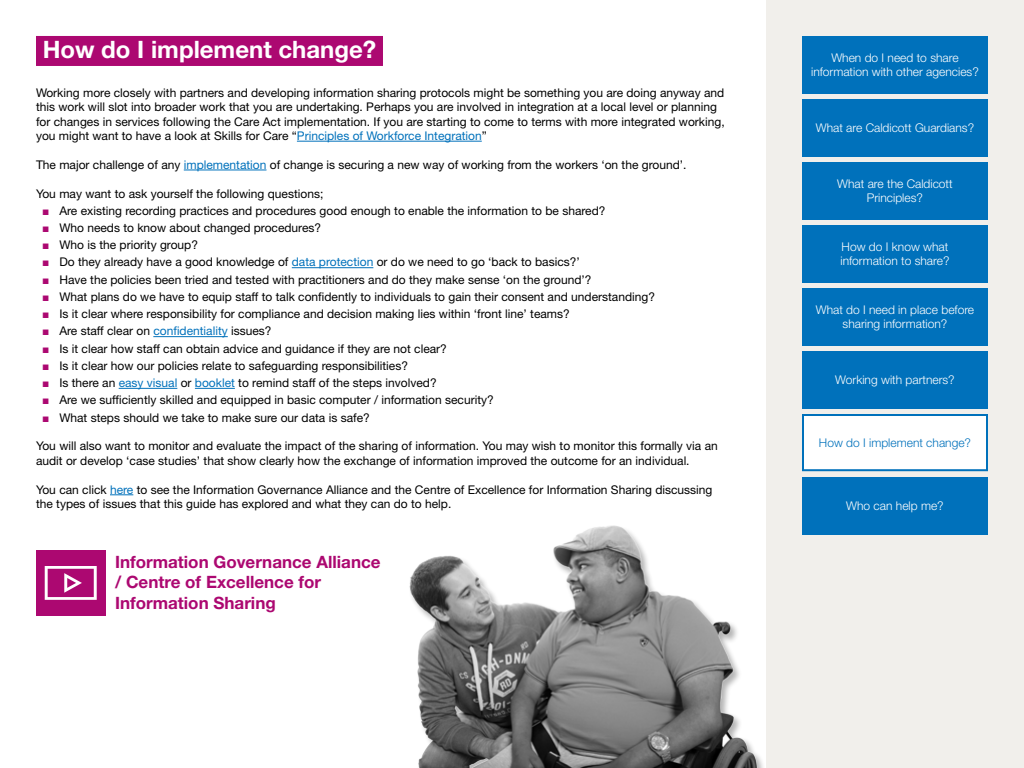
<style>
.page{position:relative;width:1024px;height:768px;background:#fff}
.page>*{position:absolute;margin:0;border:0;box-sizing:border-box;transform-origin:0 0}
.t1{font:700 24px "Helvetica Neue LT Std";color:#fff}
.t2{font:700 17px/20.4px "Helvetica Neue LT Std";color:#ac0871}
.t3{font:12px/14.4px "Helvetica Neue LT Std";color:#000}
.t4{font:300 12px/14.4px "Helvetica Neue LT Std";color:#fff;text-align:center}
.t5{font:300 12px "Helvetica Neue LT Std";color:#0071bb}
.s1{color:#0071bb}
.s2{font-family:"Times New Roman";color:#ac0871}
</style>
<div class="page">
<div style="left:766px;top:0;width:258px;height:768px;background:#f1efeb"></div>
<div style="left:802px;top:36px;width:186px;height:57px;background:#0071bb"></div>
<div style="left:802px;top:99px;width:186px;height:57px;background:#0071bb"></div>
<div style="left:802px;top:162px;width:186px;height:57px;background:#0071bb"></div>
<div style="left:802px;top:225px;width:186px;height:57px;background:#0071bb"></div>
<div style="left:802px;top:288px;width:186px;height:57px;background:#0071bb"></div>
<div style="left:802px;top:351px;width:186px;height:57px;background:#0071bb"></div>
<div style="left:803px;top:415px;width:184px;height:55px;background:#fff"></div>
<div style="left:802px;top:414px;width:186px;height:57px;border:2px solid #0071bb"></div>
<div style="left:802px;top:477px;width:186px;height:57px;background:#0071bb"></div>
<div style="left:36px;top:36px;width:347px;height:30px;background:#ac0871"></div>
<hr style="left:297px;top:141px;width:185px;height:1px;background:#0071bb">
<hr style="left:184px;top:170px;width:83px;height:1px;background:#0071bb">
<hr style="left:292px;top:267px;width:81px;height:1px;background:#0071bb">
<hr style="left:153px;top:336px;width:75px;height:1px;background:#0071bb">
<hr style="left:119px;top:388px;width:58px;height:1px;background:#0071bb">
<hr style="left:195px;top:388px;width:40px;height:1px;background:#0071bb">
<svg style="left:110px;top:495px;width:23px;height:1px"></svg>
<div style="left:36px;top:550px;width:69px;height:66px;background:#ac0871"></div>
<svg style="left:45px;top:566px;width:52px;height:34px"></svg>
<img style="left:409px;top:525px;width:354px;height:243px">
<h1 class="t1" style="left:43px;top:35px;width:335px">How do I implement change?</h1>
<p class="t3" style="left:36px;top:85px;width:690px">Working more closely with partners and developing information sharing protocols might be something you are doing anyway and this work will slot into broader work that you are undertaking. Perhaps you are involved in integration at a local level or planning for changes in services following the Care Act implementation. If you are starting to come to terms with more integrated working, you might want to have a look at Skills for Care “<span class="s1">Principles of Workforce Integration</span>”</p>
<p class="t3" style="left:36px;top:157px;width:652px">The major challenge of any <span class="s1">implementation</span> of change is securing a new way of working from the workers ‘on the ground’.</p>
<p class="t3" style="left:36px;top:186px;width:289px">You may want to ask yourself the following questions;</p>
<p class="t3" style="left:42px;top:203px;width:565px"><span class="s2">■</span> Are existing recording practices and procedures good enough to enable the information to be shared?</p>
<p class="t3" style="left:42px;top:220px;width:281px"><span class="s2">■</span> Who needs to know about changed procedures?</p>
<p class="t3" style="left:42px;top:238px;width:158px"><span class="s2">■</span> Who is the priority group?</p>
<p class="t3" style="left:42px;top:255px;width:539px"><span class="s2">■</span> Do they already have a good knowledge of <span class="s1">data protection</span> or do we need to go ‘back to basics?’</p>
<p class="t3" style="left:42px;top:272px;width:551px"><span class="s2">■</span> Have the policies been tried and tested with practitioners and do they make sense ‘on the ground’?</p>
<p class="t3" style="left:42px;top:289px;width:615px"><span class="s2">■</span> What plans do we have to equip staff to talk confidently to individuals to gain their consent and understanding?</p>
<p class="t3" style="left:42px;top:307px;width:529px"><span class="s2">■</span> Is it clear where responsibility for compliance and decision making lies within ‘front line’ teams?</p>
<p class="t3" style="left:42px;top:324px;width:231px"><span class="s2">■</span> Are staff clear on <span class="s1">confidentiality</span> issues?</p>
<p class="t3" style="left:42px;top:341px;width:406px"><span class="s2">■</span> Is it clear how staff can obtain advice and guidance if they are not clear?</p>
<p class="t3" style="left:42px;top:358px;width:368px"><span class="s2">■</span> Is it clear how our policies relate to safeguarding responsibilities?</p>
<p class="t3" style="left:42px;top:375px;width:396px"><span class="s2">■</span> Is there an <span class="s1">easy visual</span> or <span class="s1">booklet</span> to remind staff of the steps involved?</p>
<p class="t3" style="left:42px;top:393px;width:453px"><span class="s2">■</span> Are we sufficiently skilled and equipped in basic computer / information security?</p>
<p class="t3" style="left:42px;top:410px;width:329px"><span class="s2">■</span> What steps should we take to make sure our data is safe?</p>
<p class="t3" style="left:36px;top:439px;width:683px">You will also want to monitor and evaluate the impact of the sharing of information. You may wish to monitor this formally via an audit or develop ‘case studies’ that show clearly how the exchange of information improved the outcome for an individual.</p>
<p class="t3" style="left:36px;top:482px;width:678px">You can click <span class="s1">here</span> to see the Information Governance Alliance and the Centre of Excellence for Information Sharing discussing the types of issues that this guide has explored and what they can do to help.</p>
<h2 class="t2" style="left:115px;top:551px;width:267px">Information Governance Alliance / Centre of Excellence for<br>Information Sharing</h2>
<p class="t4" style="left:811px;top:50px;width:169px">When do I need to share information with other agencies?</p>
<p class="t4" style="left:816px;top:120px;width:160px">What are Caldicott Guardians?</p>
<p class="t4" style="left:837px;top:176px;width:117px">What are the Caldicott<br>Principles?</p>
<p class="t4" style="left:841px;top:239px;width:110px;text-align:left">How do I know what information to share?</p>
<p class="t4" style="left:816px;top:302px;width:160px">What do I need in place before sharing information?</p>
<p class="t4" style="left:835px;top:372px;width:121px">Working with partners?</p>
<p class="t5" style="left:819px;top:435px;width:154px">How do I implement change?</p>
<p class="t4" style="left:846px;top:498px;width:99px">Who can help me?</p>
</div>
